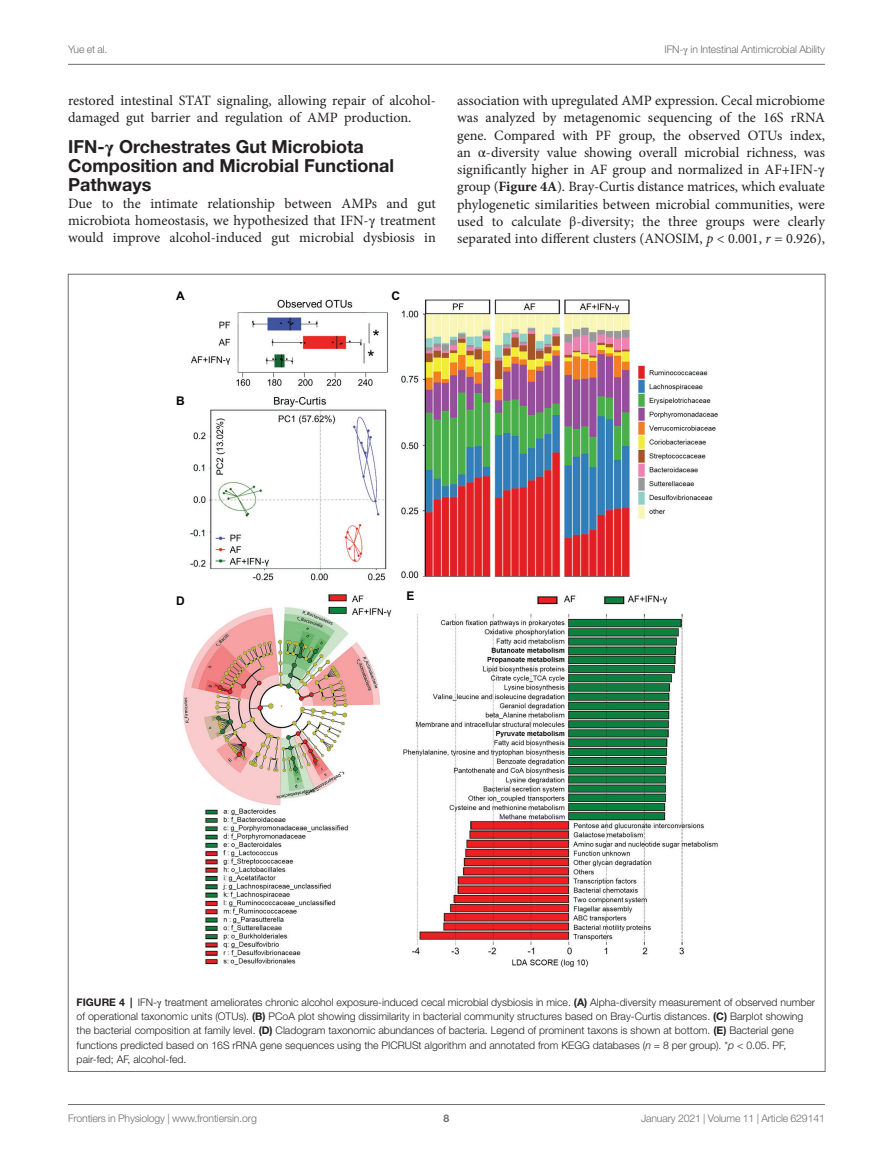
<style>
.page{position:relative;width:893px;height:1170px;background:#fff}
.page>*{position:absolute;margin:0;border:0;box-sizing:border-box;transform-origin:0 0}
.HEAD_2{font:700 18px/18.8px "Helvetica Neue LT Std";color:#231f20}
.TEXT_FLUSH{font:14.25px/17.2px "Minion Pro";color:#231f20;text-align:justify}
.t1{font:700 12px "Arial";color:#040503}
.FIG_LEG{font:300 10.5px/14.2px "Helvetica Neue LT Std";color:#231f20}
.t2{font:300 10.5px "Helvetica Neue LT Std";letter-spacing:-.015em;color:#6c6d70}
.t3{font:700 10.5px "Helvetica Neue LT Std";color:#6c6d70}
.s1{font-family:"STIX General";font-weight:400}
.s2{font-family:"STIX General"}
.s3{font-weight:700}
.s4{font-style:italic}
</style>
<div class="page">
<hr style="left:68px;top:64px;width:757px;height:1px;background:#6c6d70">
<hr style="left:68px;top:1104px;width:757px;height:1px;background:#6c6d70">
<img style="left:182px;top:299px;width:536px;height:669px">
<p class="t2" style="left:68px;top:42px;width:41px">Yue et al.</p>
<p class="t2" style="left:665px;top:42px;width:162px">IFN-<span class="s1">γ</span> in Intestinal Antimicrobial Ability</p>
<p class="TEXT_FLUSH" style="left:68px;top:92px;width:369px">restored intestinal STAT signaling, allowing repair of alcohol&shy;damaged gut barrier and regulation of AMP production.</p>
<p class="HEAD_2" style="left:68px;top:137px;width:328px">IFN-<span class="s2">γ</span> Orchestrates Gut Microbiota<br>Composition and Microbial Functional<br>Pathways</p>
<p class="TEXT_FLUSH" style="left:68px;top:195px;width:369px">Due to the intimate relationship between AMPs and gut microbiota homeostasis, we hypothesized that IFN-<span class="s2">γ</span> treatment would improve alcohol-induced gut microbial dysbiosis in</p>
<p class="t1" style="left:176px;top:287px;width:10px">A</p>
<p class="t1" style="left:392px;top:287px;width:10px">C</p>
<p class="TEXT_FLUSH" style="left:457px;top:92px;width:369px">association with upregulated AMP expression. Cecal microbiome was analyzed by metagenomic sequencing of the 16S rRNA gene. Compared with PF group, the observed OTUs index, an <span class="s2">α</span>-diversity value showing overall microbial richness, was significantly higher in AF group and normalized in AF+IFN-<span class="s2">γ </span>group (<span class="s3">Figure 4A</span>). Bray-Curtis distance matrices, which evaluate phylogenetic similarities between microbial communities, were used to calculate <span class="s2">β</span>-diversity; the three groups were clearly separated into different clusters (ANOSIM, <span class="s4">p</span> &lt; 0.001, <span class="s4">r</span> = 0.926),</p>
<p class="t1" style="left:176px;top:392px;width:10px">B</p>
<p class="t1" style="left:176px;top:591px;width:10px">D</p>
<p class="t1" style="left:407px;top:587px;width:10px">E</p>
<p class="FIG_LEG" style="left:77px;top:994px;width:740px"><span class="s3">FIGURE 4 |</span> IFN-<span class="s1">γ</span> treatment ameliorates chronic alcohol exposure-induced cecal microbial dysbiosis in mice. <span class="s3">(A)</span> Alpha-diversity measurement of observed number of operational taxonomic units (OTUs). <span class="s3">(B)</span> PCoA plot showing dissimilarity in bacterial community structures based on Bray-Curtis distances. <span class="s3">(C)</span> Barplot showing the bacterial composition at family level. <span class="s3">(D)</span> Cladogram taxonomic abundances of bacteria. Legend of prominent taxons is shown at bottom. <span class="s3">(E)</span> Bacterial gene functions predicted based on 16S rRNA gene sequences using the PICRUSt algorithm and annotated from KEGG databases (<span class="s4">n</span> = 8 per group). *<span class="s4">p</span> &lt; 0.05. PF, pair-fed; AF, alcohol-fed.</p>
<p class="t2" style="left:68px;top:1111px;width:190px">Frontiers in Physiology | www.frontiersin.org</p>
<p class="t3" style="left:444px;top:1111px;width:7px">8</p>
<p class="t2" style="left:641px;top:1111px;width:185px">January 2021 | Volume 11 | Article 629141</p>
</div>
